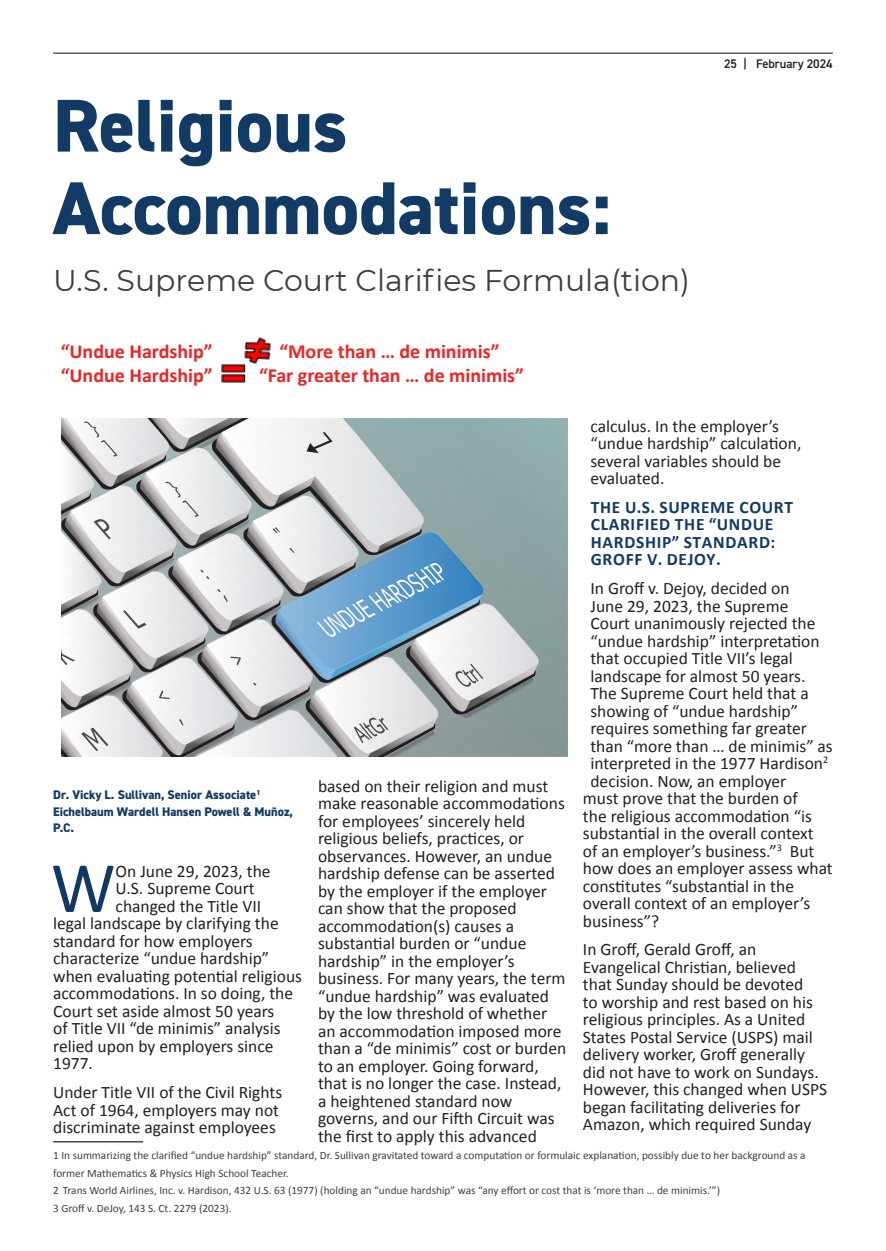
<style>
.page{position:relative;width:886px;height:1251px;background:#fff}
.page>*{position:absolute;margin:0;border:0;box-sizing:border-box;transform-origin:0 0}
._36pt_bold{font:800 75px/82.5px "DIN2014";color:#113a65}
.t1{font:72.62px "Calibri";color:#0e3a63}
.Quote_black{font:30px "Montserrat";color:#3e3e3f}
.Paragraph_Style_1{font:700 20px "Calibri";color:#ee2323}
.t2{font:17.5px/17.5px "Calibri";color:#231f20}
.t3{font:700 17.5px/17.5px "Calibri";letter-spacing:.04em;color:#113a65}
.Body{font:800 12.5px/16.2px "DIN2014";color:#113a65}
.t4{font:600 12.5px "DIN2014";color:#231f20}
.t5{font:11.25px/17.5px "Calibri";color:#3e3e3f}
</style>
<div class="page">
<hr style="left:53px;top:1141px;width:90px;height:1px;background:#231f20">
<img style="left:221px;top:338px;width:49px;height:45px">
<img style="left:61px;top:418px;width:507px;height:338px">
<hr style="left:53px;top:53px;width:780px;height:1px;background:#3e3e3f">
<p class="_36pt_bold" style="left:53px;top:85px;width:559px">Religious<br>Accommodations:</p>
<p class="Quote_black" style="left:53px;top:259px;width:638px">U.S. Supreme Court Clarifies Formula(tion)</p>
<p class="Paragraph_Style_1" style="left:61px;top:337px;width:153px">“Undue Hardship”</p>
<p class="Paragraph_Style_1" style="left:279px;top:337px;width:221px">“More than … de minimis”</p>
<p class="Paragraph_Style_1" style="left:61px;top:361px;width:153px">“Undue Hardship”</p>
<p class="Paragraph_Style_1" style="left:259px;top:361px;width:266px">“Far greater than … de minimis”</p>
<p class="t4" style="left:724px;top:55px;width:110px">25 | February 2024</p>
<p class="t2" style="left:590px;top:416px;width:212px">calculus. In the employer’s “undue hardship” calculation, several variables should be evaluated.</p>
<p class="t3" style="left:591px;top:498px;width:204px">THE U.S. SUPREME COURT<br>CLARIFIED THE “UNDUE<br>HARDSHIP” STANDARD:<br>GROFF V. DEJOY.</p>
<p class="t2" style="left:590px;top:579px;width:201px">In Groff v. Dejoy, decided on</p>
<p class="t2" style="left:590px;top:596px;width:199px">June 29, 2023, the Supreme</p>
<p class="t2" style="left:590px;top:614px;width:226px">Court unanimously rejected the</p>
<p class="t2" style="left:590px;top:631px;width:231px">“undue hardship” interpretation</p>
<p class="t2" style="left:590px;top:649px;width:204px">that occupied Title VII’s legal</p>
<p class="t2" style="left:590px;top:666px;width:217px">landscape for almost 50 years.</p>
<p class="t2" style="left:590px;top:684px;width:220px">The Supreme Court held that a</p>
<p class="t2" style="left:590px;top:701px;width:209px">showing of “undue hardship”</p>
<p class="t2" style="left:590px;top:719px;width:218px">requires something far greater</p>
<p class="t2" style="left:590px;top:736px;width:244px">than “more than … de minimis” as</p>
<p class="t2" style="left:590px;top:754px;width:239px">interpreted in the 1977 Hardison<sup>2</sup></p>
<p class="t2" style="left:590px;top:771px;width:197px">decision. Now, an employer</p>
<p class="t2" style="left:583px;top:789px;width:216px">must prove that the burden of</p>
<p class="t2" style="left:583px;top:806px;width:230px">the religious accommodation “is</p>
<p class="t2" style="left:583px;top:824px;width:232px">substantial in the overall context</p>
<p class="t2" style="left:583px;top:841px;width:233px">of an employer’s business.”<sup>3</sup> But</p>
<p class="t2" style="left:583px;top:859px;width:251px">how does an employer assess what</p>
<p class="t2" style="left:583px;top:876px;width:213px">constitutes “substantial in the</p>
<p class="t2" style="left:583px;top:894px;width:229px">overall context of an employer’s</p>
<p class="t2" style="left:583px;top:911px;width:78px">business”?</p>
<p class="t2" style="left:583px;top:940px;width:246px">In Groff, Gerald Groff, an<br>Evangelical Christian, believed that Sunday should be devoted<br>to worship and rest based on his religious principles. As a United<br>States Postal Service (USPS) mail delivery worker, Groff generally did not have to work on Sundays.<br>However, this changed when USPS began facilitating deliveries for<br>Amazon, which required Sunday</p>
<p class="t2" style="left:318px;top:776px;width:250px">based on their religion and must make reasonable accommodations for employees’ sincerely held religious beliefs, practices, or observances. However, an undue hardship defense can be asserted by the employer if the employer can show that the proposed accommodation(s) causes a substantial burden or “undue hardship” in the employer’s business. For many years, the term “undue hardship” was evaluated by the low threshold of whether an accommodation imposed more than a “de minimis” cost or burden to an employer. Going forward, that is no longer the case. Instead, a heightened standard now governs, and our Fifth Circuit was the first to apply this advanced</p>
<p class="Body" style="left:53px;top:787px;width:209px">Dr. Vicky L. Sullivan, Senior Associate<sup>1</sup></p>
<p class="Body" style="left:53px;top:803px;width:241px">Eichelbaum Wardell Hansen Powell &amp; Muñoz,<br>P.C.</p>
<p class="t1" style="left:51px;top:837px;width:66px">W</p>
<p class="t2" style="left:116px;top:862px;width:157px">On June 29, 2023, the</p>
<p class="t2" style="left:116px;top:879px;width:141px">U.S. Supreme Court</p>
<p class="t2" style="left:116px;top:897px;width:147px">changed the Title VII</p>
<p class="t2" style="left:53px;top:914px;width:227px">legal landscape by clarifying the</p>
<p class="t2" style="left:53px;top:932px;width:201px">standard for how employers</p>
<p class="t2" style="left:53px;top:949px;width:218px">characterize “undue hardship”</p>
<p class="t2" style="left:53px;top:967px;width:250px">when evaluating potential religious</p>
<p class="t2" style="left:53px;top:984px;width:242px">accommodations. In so doing, the</p>
<p class="t2" style="left:53px;top:1002px;width:223px">Court set aside almost 50 years</p>
<p class="t2" style="left:53px;top:1019px;width:229px">of Title VII “de minimis” analysis</p>
<p class="t2" style="left:53px;top:1037px;width:222px">relied upon by employers since</p>
<p class="t2" style="left:53px;top:1054px;width:41px">1977.</p>
<p class="t2" style="left:53px;top:1083px;width:231px">Under Title VII of the Civil Rights<br>Act of 1964, employers may not discriminate against employees</p>
<p class="t5" style="left:53px;top:1146px;width:754px">1 In summarizing the clarified “undue hardship” standard, Dr. Sullivan gravitated toward a computation or formulaic explanation, possibly due to her background as a former Mathematics &amp; Physics High School Teacher.</p>
<p class="t5" style="left:53px;top:1181px;width:668px">2 Trans World Airlines, Inc. v. Hardison, 432 U.S. 63 (1977) (holding an “undue hardship” was “any effort or cost that is ‘more than … de minimis.’”)</p>
<p class="t5" style="left:53px;top:1199px;width:180px">3 Groff v. DeJoy, 143 S. Ct. 2279 (2023).</p>
</div>
